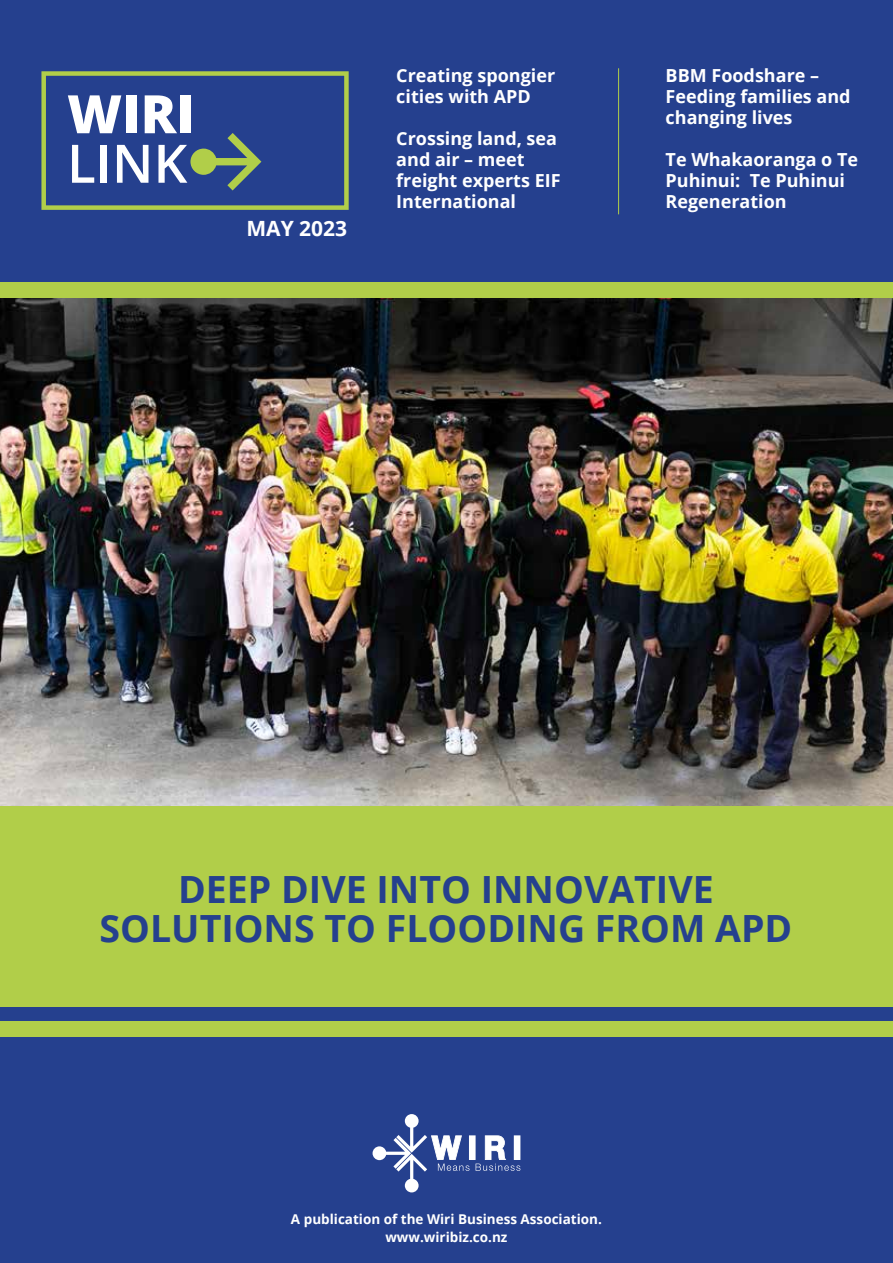
<style>
.page{position:relative;width:893px;height:1263px;background:#fff}
.page>*{position:absolute;margin:0;border:0;box-sizing:border-box;transform-origin:0 0}
.t1{font:800 53.1px "Open Sans";color:#fff}
.t2{font:600 53.1px "Open Sans";color:#fff}
.t3{font:700 37.5px/39px "Open Sans";color:#25408e;text-align:center}
.t4{font:700 21px "Open Sans";color:#fff}
.t5{font:700 18px/21px "Open Sans";color:#fff}
.t6{font:700 13.5px/18px "Open Sans";color:#fff;text-align:center}
</style>
<div class="page">
<div style="left:0;top:817px;width:893px;height:212px;background:#25408e"></div>
<img style="left:0;top:298px;width:893px;height:508px">
<div style="left:0;top:1037px;width:893px;height:226px;background:#25408e"></div>
<div style="left:0;top:0;width:893px;height:283px;background:#25408e"></div>
<div style="left:41px;top:71px;width:308px;height:139px;border:5px solid #b1ce49"></div>
<svg style="left:190px;top:133px;width:71px;height:57px"></svg>
<hr style="left:618px;top:68px;width:1px;height:146px;background:#b1ce49">
<div style="left:0;top:283px;width:893px;height:15px;background:#b1ce49"></div>
<div style="left:0;top:1022px;width:893px;height:15px;background:#b1ce49"></div>
<svg style="left:373px;top:1114px;width:147px;height:78px"></svg>
<div style="left:0;top:806px;width:893px;height:200px;background:#b1ce49"></div>
<h1 class="t1" style="left:67px;top:84px;width:129px">WIRI</h1>
<h1 class="t2" style="left:67px;top:142px;width:122px">LINK</h1>
<p class="t4" style="left:246px;top:220px;width:102px">MAY 2023</p>
<p class="t5" style="left:396px;top:67px;width:160px">Creating spongier cities with APD</p>
<p class="t5" style="left:396px;top:130px;width:166px">Crossing land, sea and air – meet freight experts EIF<br>International</p>
<p class="t5" style="left:666px;top:67px;width:187px">BBM Foodshare –<br>Feeding families and changing lives</p>
<p class="t5" style="left:666px;top:151px;width:194px">Te Whakaoranga o Te<br>Puhinui: Te Puhinui<br>Regeneration</p>
<h2 class="t3" style="left:100px;top:873px;width:694px">DEEP DIVE INTO INNOVATIVE<br>SOLUTIONS TO FLOODING FROM APD</h2>
<p class="t6" style="left:291px;top:1212px;width:312px">A publication of the Wiri Business Association. www.wiribiz.co.nz</p>
</div>
